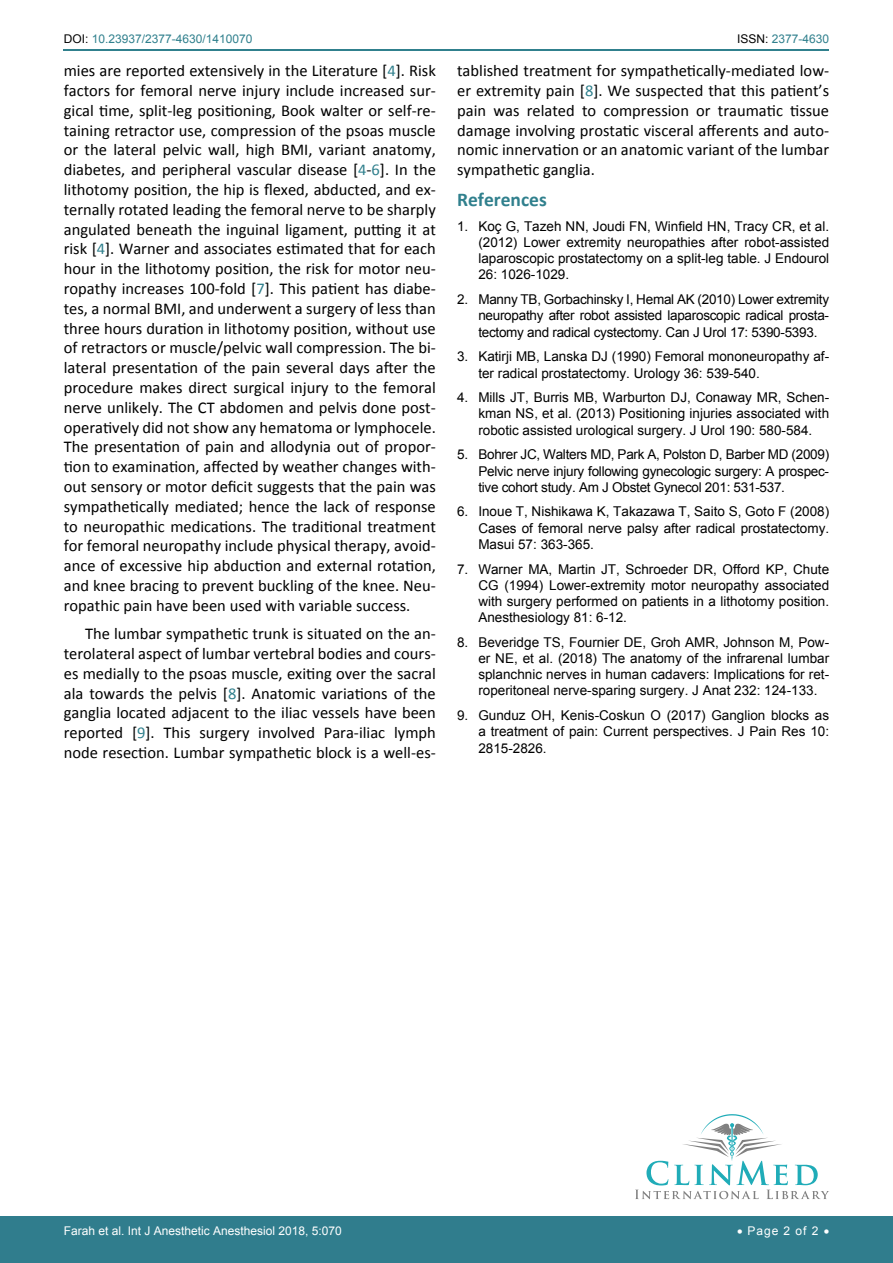
<style>
.page{position:relative;width:893px;height:1263px;background:#fff}
.page>*{position:absolute;margin:0;border:0;box-sizing:border-box;transform-origin:0 0}
.t1{font:700 19.5px "Calibri";color:#30808d}
.t2{font:16.5px/19.8px "Calibri";color:#000;text-align:justify}
.t3{font:13.5px/16.2px "Arial";color:#000;text-align:justify}
.t4{font:12px "Arial";color:#fff}
.t5{font:12px "Arial";color:#30808d}
.s1{color:#000}
.s2{color:#30808d}
</style>
<div class="page">
<hr style="left:64px;top:49px;width:765px;height:2px;background:#30808d">
<div style="left:0;top:1217px;width:893px;height:46px;background:#307d8d"></div>
<svg style="left:635px;top:1114px;width:194px;height:85px"></svg>
<p class="t5" style="left:64px;top:31px;width:190px"><span class="s1">DOI:</span> 10.23937/2377-4630/1410070</p>
<p class="t5" style="left:737px;top:31px;width:94px"><span class="s1">ISSN:</span> 2377-4630</p>
<p class="t2" style="left:64px;top:61px;width:374px">mies are reported extensively in the Literature [<span class="s2">4</span>]. Risk factors for femoral nerve injury include increased sur&shy;gical time, split-leg positioning, Book walter or self-re&shy;taining retractor use, compression of the psoas muscle or the lateral pelvic wall, high BMI, variant anatomy, diabetes, and peripheral vascular disease [<span class="s2">4</span>-<span class="s2">6</span>]. In the lithotomy position, the hip is flexed, abducted, and ex&shy;ternally rotated leading the femoral nerve to be sharply angulated beneath the inguinal ligament, putting it at risk [<span class="s2">4</span>]. Warner and associates estimated that for each hour in the lithotomy position, the risk for motor neu&shy;ropathy increases 100-fold [<span class="s2">7</span>]. This patient has diabe&shy;tes, a normal BMI, and underwent a surgery of less than three hours duration in lithotomy position, without use of retractors or muscle/pelvic wall compression. The bi&shy;lateral presentation of the pain several days after the procedure makes direct surgical injury to the femoral nerve unlikely. The CT abdomen and pelvis done post&shy;operatively did not show any hematoma or lymphocele.<br>The presentation of pain and allodynia out of propor&shy;tion to examination, affected by weather changes with&shy;out sensory or motor deficit suggests that the pain was sympathetically mediated; hence the lack of response to neuropathic medications. The traditional treatment for femoral neuropathy include physical therapy, avoid&shy;ance of excessive hip abduction and external rotation, and knee bracing to prevent buckling of the knee. Neu&shy;ropathic pain have been used with variable success.</p>
<p class="t2" style="left:64px;top:624px;width:374px;text-indent:21px">The lumbar sympathetic trunk is situated on the an&shy;terolateral aspect of lumbar vertebral bodies and cours&shy;es medially to the psoas muscle, exiting over the sacral ala towards the pelvis [<span class="s2">8</span>]. Anatomic variations of the ganglia located adjacent to the iliac vessels have been reported [<span class="s2">9</span>]. This surgery involved Para-iliac lymph node resection. Lumbar sympathetic block is a well-es-</p>
<p class="t2" style="left:457px;top:61px;width:374px">tablished treatment for sympathetically-mediated low&shy;er extremity pain [<span class="s2">8</span>]. We suspected that this patient’s pain was related to compression or traumatic tissue damage involving prostatic visceral afferents and auto&shy;nomic innervation or an anatomic variant of the lumbar sympathetic ganglia.</p>
<p class="t1" style="left:457px;top:188px;width:91px">References</p>
<p class="t3" style="left:478px;top:218px;width:352px;text-indent:-21px">1. Koç G, Tazeh NN, Joudi FN, Winfield HN, Tracy CR, et al. (2012) Lower extremity neuropathies after robot-assisted laparoscopic prostatectomy on a split-leg table. J Endourol 26: 1026-1029.</p>
<p class="t3" style="left:478px;top:291px;width:352px;text-indent:-21px">2. Manny TB, Gorbachinsky I, Hemal AK (2010) Lower extremity neuropathy after robot assisted laparoscopic radical prosta&shy;tectomy and radical cystectomy. Can J Urol 17: 5390-5393.</p>
<p class="t3" style="left:478px;top:349px;width:352px;text-indent:-21px">3. Katirji MB, Lanska DJ (1990) Femoral mononeuropathy af&shy;ter radical prostatectomy. Urology 36: 539-540.</p>
<p class="t3" style="left:478px;top:389px;width:352px;text-indent:-21px">4. Mills JT, Burris MB, Warburton DJ, Conaway MR, Schen&shy;kman NS, et al. (2013) Positioning injuries associated with robotic assisted urological surgery. J Urol 190: 580-584.</p>
<p class="t3" style="left:478px;top:447px;width:352px;text-indent:-21px">5. Bohrer JC, Walters MD, Park A, Polston D, Barber MD (2009)<br>Pelvic nerve injury following gynecologic surgery: A prospec&shy;tive cohort study. Am J Obstet Gynecol 201: 531-537.</p>
<p class="t3" style="left:478px;top:504px;width:352px;text-indent:-21px">6. Inoue T, Nishikawa K, Takazawa T, Saito S, Goto F (2008)<br>Cases of femoral nerve palsy after radical prostatectomy.<br>Masui 57: 363-365.</p>
<p class="t3" style="left:478px;top:561px;width:352px;text-indent:-21px">7. Warner MA, Martin JT, Schroeder DR, Offord KP, Chute CG (1994) Lower-extremity motor neuropathy associated with surgery performed on patients in a lithotomy position.<br>Anesthesiology 81: 6-12.</p>
<p class="t3" style="left:478px;top:634px;width:352px;text-indent:-21px">8. Beveridge TS, Fournier DE, Groh AMR, Johnson M, Pow&shy;er NE, et al. (2018) The anatomy of the infrarenal lumbar splanchnic nerves in human cadavers: Implications for ret&shy;roperitoneal nerve-sparing surgery. J Anat 232: 124-133.</p>
<p class="t3" style="left:478px;top:707px;width:352px;text-indent:-21px">9. Gunduz OH, Kenis-Coskun O (2017) Ganglion blocks as a treatment of pain: Current perspectives. J Pain Res 10:<br>2815-2826.</p>
<p class="t4" style="left:64px;top:1223px;width:280px">Farah et al. Int J Anesthetic Anesthesiol 2018, 5:070</p>
<p class="t4" style="left:737px;top:1223px;width:94px">• Page 2 of 2 •</p>
</div>
